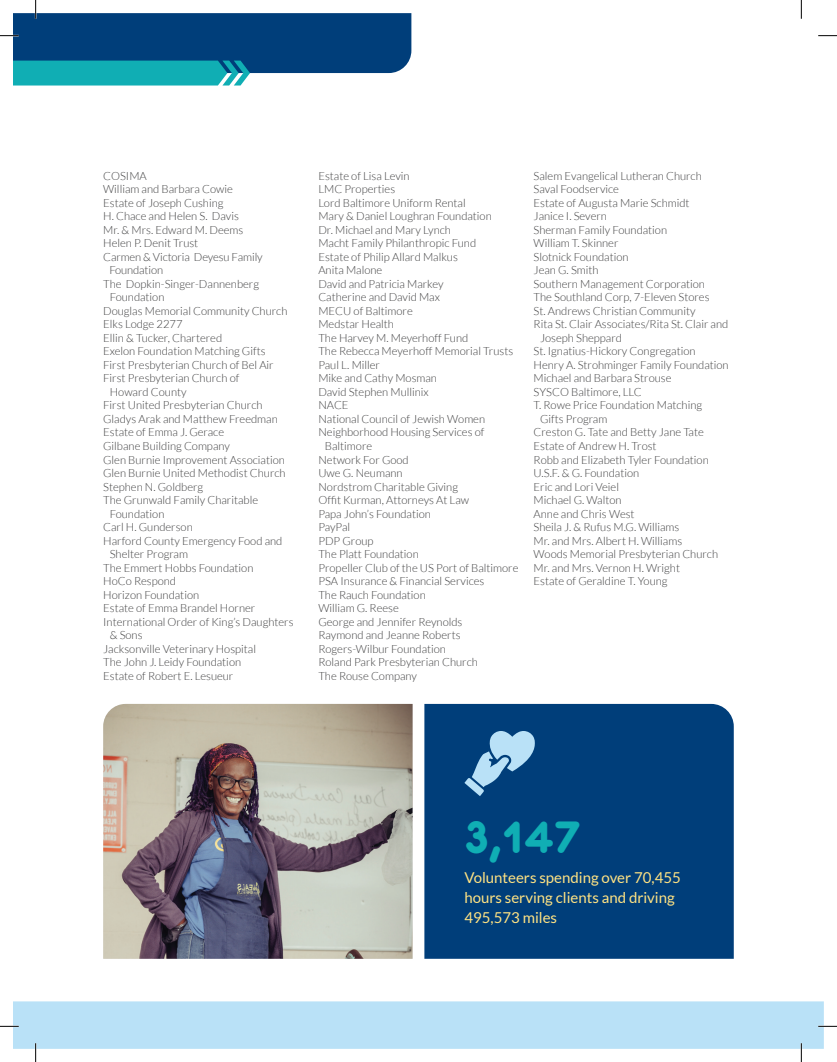
<style>
.page{position:relative;width:837px;height:1062px;background:#fff}
.page>*{position:absolute;margin:0;border:0;box-sizing:border-box;transform-origin:0 0}
.t1{font:700 45px "Central";color:#10aeb4}
.t2{font:15px/20px "Lato";color:#ffe383}
.t3{font:300 11.25px "Lato";color:#3e3e3f}
</style>
<div class="page">
<div style="left:424px;top:703px;width:309px;height:255px;background:#003e7a"></div>
<img style="left:103px;top:703px;width:309px;height:255px">
<div style="left:13px;top:1001px;width:810px;height:47px;background:#b9e1f7"></div>
<svg style="left:464px;top:730px;width:71px;height:66px;background:#4f83af"></svg>
<svg style="left:818px;top:35px;width:18px;height:1px"></svg>
<svg style="left:0;top:1025px;width:19px;height:1px"></svg>
<svg style="left:818px;top:1025px;width:18px;height:1px"></svg>
<svg style="left:0;top:0;width:411px;height:86px"></svg>
<svg style="left:35px;top:1042px;width:1px;height:19px"></svg>
<svg style="left:800px;top:0;width:1px;height:19px"></svg>
<svg style="left:800px;top:1042px;width:1px;height:19px"></svg>
<p class="t3" style="left:103px;top:170px;width:45px">COSIMA</p>
<p class="t3" style="left:103px;top:183px;width:131px">William and Barbara Cowie</p>
<p class="t3" style="left:103px;top:197px;width:122px">Estate of Joseph Cushing</p>
<p class="t3" style="left:103px;top:210px;width:137px">H. Chace and Helen S. Davis</p>
<p class="t3" style="left:103px;top:224px;width:142px">Mr. &amp; Mrs. Edward M. Deems</p>
<p class="t3" style="left:103px;top:237px;width:97px">Helen P. Denit Trust</p>
<p class="t3" style="left:103px;top:251px;width:161px">Carmen &amp; Victoria Deyesu Family</p>
<p class="t3" style="left:109px;top:264px;width:55px">Foundation</p>
<p class="t3" style="left:103px;top:278px;width:157px">The Dopkin-Singer-Dannenberg</p>
<p class="t3" style="left:110px;top:291px;width:56px">Foundation</p>
<p class="t3" style="left:103px;top:305px;width:186px">Douglas Memorial Community Church</p>
<p class="t3" style="left:103px;top:318px;width:81px">Elks Lodge 2277</p>
<p class="t3" style="left:103px;top:332px;width:120px">Ellin &amp; Tucker, Chartered</p>
<p class="t3" style="left:103px;top:345px;width:164px">Exelon Foundation Matching Gifts</p>
<p class="t3" style="left:103px;top:359px;width:172px">First Presbyterian Church of Bel Air</p>
<p class="t3" style="left:103px;top:372px;width:138px">First Presbyterian Church of</p>
<p class="t3" style="left:110px;top:386px;width:78px">Howard County</p>
<p class="t3" style="left:103px;top:399px;width:161px">First United Presbyterian Church</p>
<p class="t3" style="left:103px;top:413px;width:176px">Gladys Arak and Matthew Freedman</p>
<p class="t3" style="left:103px;top:426px;width:122px">Estate of Emma J. Gerace</p>
<p class="t3" style="left:103px;top:440px;width:128px">Gilbane Building Company</p>
<p class="t3" style="left:103px;top:453px;width:183px">Glen Burnie Improvement Association</p>
<p class="t3" style="left:103px;top:467px;width:184px">Glen Burnie United Methodist Church</p>
<p class="t3" style="left:103px;top:480px;width:101px">Stephen N. Goldberg</p>
<p class="t3" style="left:103px;top:494px;width:156px">The Grunwald Family Charitable</p>
<p class="t3" style="left:110px;top:507px;width:56px">Foundation</p>
<p class="t3" style="left:103px;top:521px;width:91px">Carl H. Gunderson</p>
<p class="t3" style="left:103px;top:534px;width:181px">Harford County Emergency Food and</p>
<p class="t3" style="left:110px;top:548px;width:80px">Shelter Program</p>
<p class="t3" style="left:103px;top:561px;width:152px">The Emmert Hobbs Foundation</p>
<p class="t3" style="left:103px;top:575px;width:74px">HoCo Respond</p>
<p class="t3" style="left:103px;top:588px;width:97px">Horizon Foundation</p>
<p class="t3" style="left:103px;top:602px;width:154px">Estate of Emma Brandel Horner</p>
<p class="t3" style="left:103px;top:615px;width:192px">International Order of King’s Daughters</p>
<p class="t3" style="left:110px;top:629px;width:34px">&amp; Sons</p>
<p class="t3" style="left:103px;top:642px;width:154px">Jacksonville Veterinary Hospital</p>
<p class="t3" style="left:103px;top:656px;width:139px">The John J. Leidy Foundation</p>
<p class="t3" style="left:103px;top:669px;width:132px">Estate of Robert E. Lesueur</p>
<p class="t3" style="left:318px;top:170px;width:93px">Estate of Lisa Levin</p>
<p class="t3" style="left:318px;top:183px;width:78px">LMC Properties</p>
<p class="t3" style="left:318px;top:197px;width:149px">Lord Baltimore Uniform Rental</p>
<p class="t3" style="left:318px;top:210px;width:175px">Mary &amp; Daniel Loughran Foundation</p>
<p class="t3" style="left:318px;top:224px;width:134px">Dr. Michael and Mary Lynch</p>
<p class="t3" style="left:318px;top:237px;width:159px">Macht Family Philanthropic Fund</p>
<p class="t3" style="left:318px;top:251px;width:141px">Estate of Philip Allard Malkus</p>
<p class="t3" style="left:318px;top:264px;width:65px">Anita Malone</p>
<p class="t3" style="left:318px;top:278px;width:127px">David and Patricia Markey</p>
<p class="t3" style="left:318px;top:291px;width:123px">Catherine and David Max</p>
<p class="t3" style="left:318px;top:305px;width:96px">MECU of Baltimore</p>
<p class="t3" style="left:318px;top:318px;width:77px">Medstar Health</p>
<p class="t3" style="left:318px;top:332px;width:151px">The Harvey M. Meyerhoff Fund</p>
<p class="t3" style="left:318px;top:345px;width:196px">The Rebecca Meyerhoff Memorial Trusts</p>
<p class="t3" style="left:318px;top:359px;width:63px">Paul L. Miller</p>
<p class="t3" style="left:318px;top:372px;width:120px">Mike and Cathy Mosman</p>
<p class="t3" style="left:318px;top:386px;width:112px">David Stephen Mullinix</p>
<p class="t3" style="left:318px;top:399px;width:32px">NACE</p>
<p class="t3" style="left:318px;top:413px;width:168px">National Council of Jewish Women</p>
<p class="t3" style="left:318px;top:426px;width:167px">Neighborhood Housing Services of</p>
<p class="t3" style="left:325px;top:440px;width:49px">Baltimore</p>
<p class="t3" style="left:318px;top:453px;width:92px">Network For Good</p>
<p class="t3" style="left:318px;top:467px;width:86px">Uwe G. Neumann</p>
<p class="t3" style="left:318px;top:480px;width:141px">Nordstrom Charitable Giving</p>
<p class="t3" style="left:318px;top:494px;width:152px">Offit Kurman, Attorneys At Law</p>
<p class="t3" style="left:318px;top:507px;width:114px">Papa John’s Foundation</p>
<p class="t3" style="left:318px;top:521px;width:33px">PayPal</p>
<p class="t3" style="left:318px;top:534px;width:57px">PDP Group</p>
<p class="t3" style="left:318px;top:548px;width:102px">The Platt Foundation</p>
<p class="t3" style="left:318px;top:561px;width:201px">Propeller Club of the US Port of Baltimore</p>
<p class="t3" style="left:318px;top:575px;width:167px">PSA Insurance &amp; Financial Services</p>
<p class="t3" style="left:318px;top:588px;width:109px">The Rauch Foundation</p>
<p class="t3" style="left:318px;top:602px;width:82px">William G. Reese</p>
<p class="t3" style="left:318px;top:615px;width:145px">George and Jennifer Reynolds</p>
<p class="t3" style="left:318px;top:629px;width:144px">Raymond and Jeanne Roberts</p>
<p class="t3" style="left:318px;top:642px;width:129px">Rogers-Wilbur Foundation</p>
<p class="t3" style="left:318px;top:656px;width:161px">Roland Park Presbyterian Church</p>
<p class="t3" style="left:318px;top:669px;width:100px">The Rouse Company</p>
<p class="t3" style="left:533px;top:170px;width:170px">Salem Evangelical Lutheran Church</p>
<p class="t3" style="left:533px;top:183px;width:87px">Saval Foodservice</p>
<p class="t3" style="left:533px;top:197px;width:157px">Estate of Augusta Marie Schmidt</p>
<p class="t3" style="left:533px;top:210px;width:75px">Janice I. Severn</p>
<p class="t3" style="left:533px;top:224px;width:135px">Sherman Family Foundation</p>
<p class="t3" style="left:533px;top:237px;width:86px">William T. Skinner</p>
<p class="t3" style="left:533px;top:251px;width:96px">Slotnick Foundation</p>
<p class="t3" style="left:533px;top:264px;width:66px">Jean G. Smith</p>
<p class="t3" style="left:533px;top:278px;width:173px">Southern Management Corporation</p>
<p class="t3" style="left:533px;top:291px;width:177px">The Southland Corp, 7-Eleven Stores</p>
<p class="t3" style="left:533px;top:305px;width:163px">St. Andrews Christian Community</p>
<p class="t3" style="left:533px;top:318px;width:196px">Rita St. Clair Associates/Rita St. Clair and</p>
<p class="t3" style="left:540px;top:332px;width:83px">Joseph Sheppard</p>
<p class="t3" style="left:533px;top:345px;width:163px">St. Ignatius-Hickory Congregation</p>
<p class="t3" style="left:533px;top:359px;width:196px">Henry A. Strohminger Family Foundation</p>
<p class="t3" style="left:533px;top:372px;width:139px">Michael and Barbara Strouse</p>
<p class="t3" style="left:533px;top:386px;width:110px">SYSCO Baltimore, LLC</p>
<p class="t3" style="left:533px;top:399px;width:170px">T. Rowe Price Foundation Matching</p>
<p class="t3" style="left:540px;top:413px;width:69px">Gifts Program</p>
<p class="t3" style="left:533px;top:426px;width:172px">Creston G. Tate and Betty Jane Tate</p>
<p class="t3" style="left:533px;top:440px;width:124px">Estate of Andrew H. Trost</p>
<p class="t3" style="left:533px;top:453px;width:177px">Robb and Elizabeth Tyler Foundation</p>
<p class="t3" style="left:533px;top:467px;width:107px">U.S.F. &amp; G. Foundation</p>
<p class="t3" style="left:533px;top:480px;width:87px">Eric and Lori Veiel</p>
<p class="t3" style="left:533px;top:494px;width:89px">Michael G. Walton</p>
<p class="t3" style="left:533px;top:507px;width:102px">Anne and Chris West</p>
<p class="t3" style="left:533px;top:521px;width:147px">Sheila J. &amp; Rufus M.G. Williams</p>
<p class="t3" style="left:533px;top:534px;width:150px">Mr. and Mrs. Albert H. Williams</p>
<p class="t3" style="left:533px;top:548px;width:186px">Woods Memorial Presbyterian Church</p>
<p class="t3" style="left:533px;top:561px;width:148px">Mr. and Mrs. Vernon H. Wright</p>
<p class="t3" style="left:533px;top:575px;width:135px">Estate of Geraldine T. Young</p>
<h1 class="t1" style="left:464px;top:809px;width:117px">3,147</h1>
<h2 class="t2" style="left:464px;top:867px;width:218px">Volunteers spending over 70,455 hours serving clients and driving<br>495,573 miles</h2>
</div>
